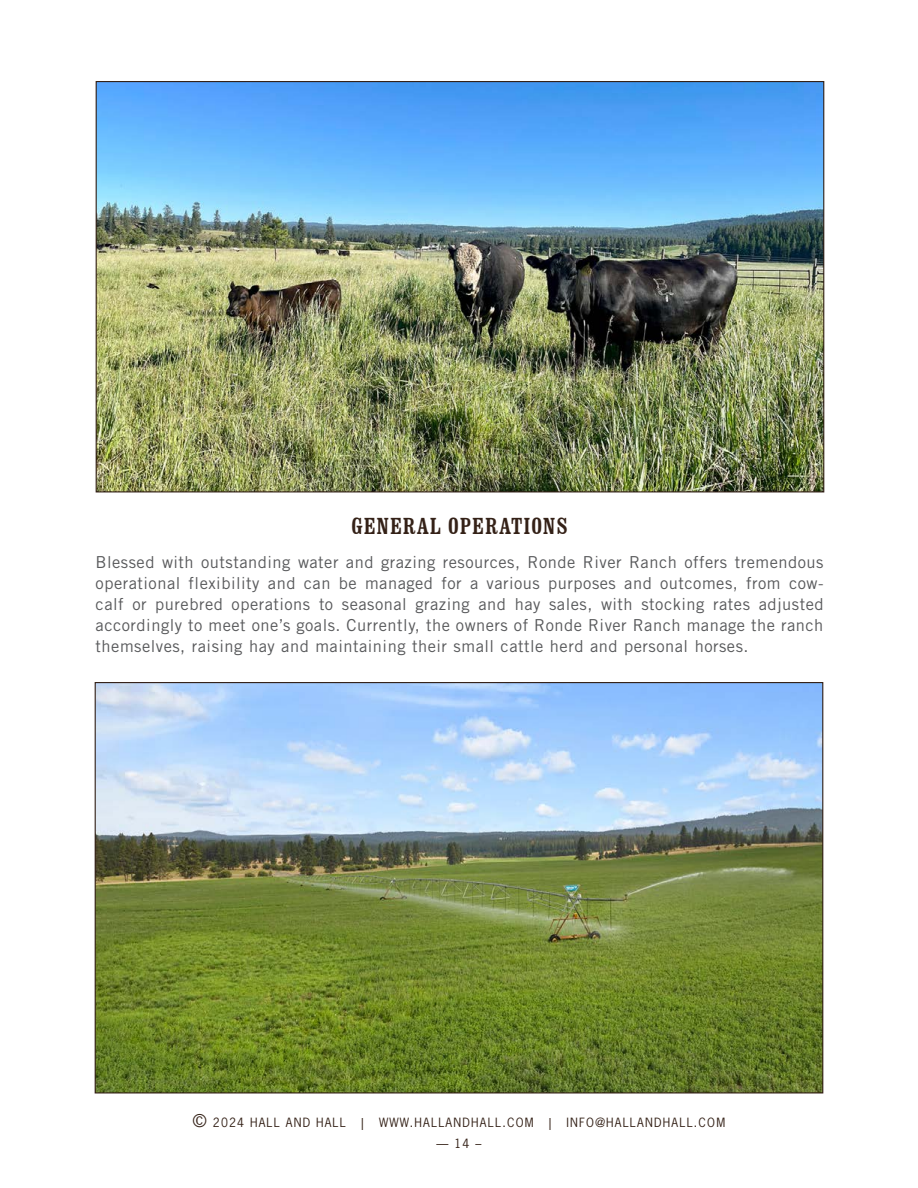
<style>
.page{position:relative;width:918px;height:1188px;background:#fff}
.page>*{position:absolute;margin:0;border:0;box-sizing:border-box;transform-origin:0 0}
.t1{font:condensed 24px "Clarendon BT";letter-spacing:.04em;color:#342117}
.t2{font:16.5px/21px "Trade Gothic LT Std";letter-spacing:.03em;color:#58595b;text-align:justify}
.t3{font:12px "News Gothic Std";letter-spacing:.1em;color:#342117}
.s1{font-size:16.5px}
</style>
<div class="page">
<img style="left:98px;top:83px;width:724px;height:407px">
<img style="left:97px;top:684px;width:724px;height:408px">
<h1 class="t1" style="left:351px;top:511px;width:218px">GENERAL OPERATIONS</h1>
<p class="t2" style="left:96px;top:552px;width:729px">Blessed with outstanding water and grazing resources, Ronde River Ranch offers tremendous operational flexibility and can be managed for a various purposes and outcomes, from cow&shy;calf or purebred operations to seasonal grazing and hay sales, with stocking rates adjusted accordingly to meet one’s goals. Currently, the owners of Ronde River Ranch manage the ranch themselves, raising hay and maintaining their small cattle herd and personal horses.</p>
<p class="t3" style="left:193px;top:1115px;width:155px"><span class="s1">©</span> 2024 HALL AND HALL</p>
<p class="t3" style="left:361px;top:1115px;width:4px">|</p>
<p class="t3" style="left:379px;top:1115px;width:156px">WWW.HALLANDHALL.COM</p>
<p class="t3" style="left:549px;top:1115px;width:4px">|</p>
<p class="t3" style="left:567px;top:1115px;width:160px">INFO@HALLANDHALL.COM</p>
<p class="t3" style="left:437px;top:1135px;width:46px">— 14 –</p>
</div>
